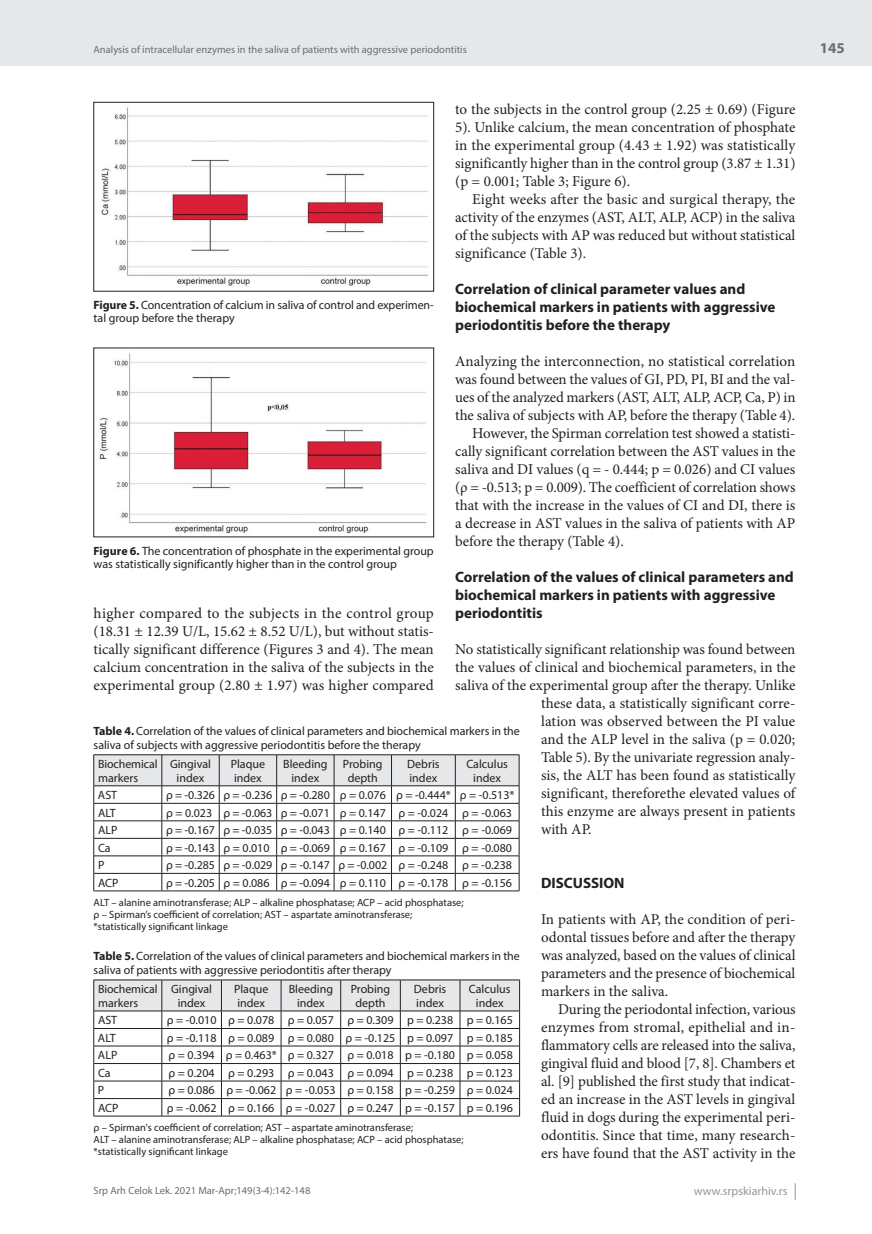
<style>
.page{position:relative;width:872px;height:1234px;background:#fff}
.page>*{position:absolute;margin:0;border:0;box-sizing:border-box;transform-origin:0 0}
.t1{font:15px/18px "Minion Pro";letter-spacing:-.005em;color:#231f20;text-align:justify}
.t2{font:700 15px/18px "Myriad Pro";color:#231f20}
.t3{font:700 15px "Myriad Pro";color:#6c6d70}
.t4{font:12px/13.5px "Myriad Pro";color:#231f20}
.t5{font:12px "Myriad Pro";color:#939598}
.t6{font:10.5px/12px "Myriad Pro";color:#231f20}
.t7{font:10.5px "Myriad Pro";color:#6c6d70}
.s1{font-weight:700}
</style>
<div class="page">
<div style="left:0;top:0;width:872px;height:66px;background:#e6e7e9"></div>
<svg style="left:795px;top:1183px;width:1px;height:16px"></svg>
<svg style="left:93px;top:754px;width:427px;height:136px"></svg>
<hr style="left:94px;top:890px;width:68px;height:1px;background:#231f20">
<hr style="left:162px;top:890px;width:57px;height:1px;background:#231f20">
<hr style="left:219px;top:890px;width:58px;height:1px;background:#231f20">
<hr style="left:277px;top:890px;width:57px;height:1px;background:#231f20">
<hr style="left:334px;top:890px;width:57px;height:1px;background:#231f20">
<hr style="left:391px;top:890px;width:64px;height:1px;background:#231f20">
<hr style="left:455px;top:890px;width:64px;height:1px;background:#231f20">
<svg style="left:93px;top:979px;width:427px;height:136px"></svg>
<hr style="left:94px;top:1115px;width:68px;height:1px;background:#231f20">
<hr style="left:162px;top:1115px;width:59px;height:1px;background:#231f20">
<hr style="left:221px;top:1115px;width:60px;height:1px;background:#231f20">
<hr style="left:281px;top:1115px;width:60px;height:1px;background:#231f20">
<hr style="left:341px;top:1115px;width:59px;height:1px;background:#231f20">
<hr style="left:400px;top:1115px;width:60px;height:1px;background:#231f20">
<hr style="left:460px;top:1115px;width:60px;height:1px;background:#231f20">
<img style="left:101px;top:107px;width:327px;height:179px">
<div style="left:94px;top:102px;width:340px;height:189px;border:1px solid #231f20"></div>
<img style="left:99px;top:353px;width:328px;height:181px">
<p class="t7" style="left:94px;top:43px;width:375px">Analysis of intracellular enzymes in the saliva of patients with aggressive periodontitis</p>
<p class="t1" style="left:455px;top:100px;width:342px">to the subjects in the control group (2.25 ± 0.69) (Figure 5). Unlike calcium, the mean concentration of phosphate in the experimental group (4.43 ± 1.92) was statistically significantly higher than in the control group (3.87 ± 1.31) (p = 0.001; Table 3; Figure 6).</p>
<p class="t1" style="left:455px;top:190px;width:342px;text-indent:17px">Eight weeks after the basic and surgical therapy, the activity of the enzymes (AST, ALT, ALP, ACP) in the saliva of the subjects with AP was reduced but without statistical significance (Table 3).</p>
<p class="t2" style="left:455px;top:279px;width:322px">Correlation of clinical parameter values and biochemical markers in patients with aggressive periodontitis before the therapy</p>
<p class="t1" style="left:455px;top:352px;width:342px">Analyzing the interconnection, no statistical correlation</p>
<p class="t1" style="left:455px;top:370px;width:342px">was found between the values of GI, PD, PI, BI and the val-</p>
<p class="t1" style="left:455px;top:388px;width:342px">ues of the analyzed markers (AST, ALT, ALP, ACP, Ca, P) in</p>
<p class="t1" style="left:455px;top:406px;width:342px">the saliva of subjects with AP, before the therapy (Table 4).</p>
<p class="t1" style="left:472px;top:424px;width:325px">However, the Spirman correlation test showed a statisti-</p>
<p class="t1" style="left:455px;top:442px;width:342px">cally significant correlation between the AST values in the</p>
<p class="t1" style="left:455px;top:460px;width:342px">saliva and DI values (q = - 0.444; p = 0.026) and CI values</p>
<p class="t1" style="left:455px;top:478px;width:342px">(ρ = -0.513; p = 0.009). The coefficient of correlation shows</p>
<p class="t1" style="left:455px;top:496px;width:342px">that with the increase in the values of CI and DI, there is</p>
<p class="t1" style="left:455px;top:514px;width:342px">a decrease in AST values in the saliva of patients with AP</p>
<p class="t1" style="left:455px;top:532px;width:170px">before the therapy (Table 4).</p>
<p class="t2" style="left:455px;top:567px;width:340px">Correlation of the values of clinical parameters and biochemical markers in patients with aggressive periodontitis</p>
<p class="t1" style="left:455px;top:640px;width:342px">No statistically significant relationship was found between</p>
<p class="t1" style="left:455px;top:658px;width:342px">the values of clinical and biochemical parameters, in the</p>
<p class="t1" style="left:455px;top:676px;width:342px">saliva of the experimental group after the therapy. Unlike</p>
<p class="t1" style="left:541px;top:694px;width:256px">these data, a statistically significant corre-</p>
<p class="t1" style="left:541px;top:712px;width:256px">lation was observed between the PI value</p>
<p class="t1" style="left:541px;top:730px;width:256px">and the ALP level in the saliva (p = 0.020;</p>
<p class="t1" style="left:541px;top:748px;width:256px">Table 5). By the univariate regression analy-</p>
<p class="t1" style="left:541px;top:766px;width:256px">sis, the ALT has been found as statistically</p>
<p class="t1" style="left:541px;top:784px;width:256px">significant, thereforethe elevated values of</p>
<p class="t1" style="left:541px;top:802px;width:256px">this enzyme are always present in patients</p>
<p class="t1" style="left:541px;top:820px;width:52px">with AP.</p>
<p class="t4" style="left:94px;top:298px;width:342px"><span class="s1">Figure 5.</span> Concentration of calcium in saliva of control and experimen&shy;tal group before the therapy</p>
<p class="t4" style="left:94px;top:543px;width:342px"><span class="s1">Figure 6.</span> The concentration of phosphate in the experimental group was statistically significantly higher than in the control group</p>
<p class="t1" style="left:94px;top:604px;width:342px">higher compared to the subjects in the control group (18.31 ± 12.39 U/L, 15.62 ± 8.52 U/L), but without statis&shy;tically significant difference (Figures 3 and 4). The mean calcium concentration in the saliva of the subjects in the experimental group (2.80 ± 1.97) was higher compared</p>
<p class="t4" style="left:94px;top:724px;width:428px"><span class="s1">Table 4.</span> Correlation of the values of clinical parameters and biochemical markers in the saliva of subjects with aggressive periodontitis before the therapy</p>
<p class="t4" style="left:98px;top:757px;width:61px">Biochemical markers</p>
<p class="t4" style="left:170px;top:757px;width:43px;text-align:center">Gingival index</p>
<p class="t4" style="left:231px;top:757px;width:36px">Plaque index</p>
<p class="t4" style="left:283px;top:757px;width:46px;text-align:center">Bleeding index</p>
<p class="t4" style="left:343px;top:757px;width:41px;text-align:center">Probing depth</p>
<p class="t4" style="left:407px;top:757px;width:34px">Debris index</p>
<p class="t4" style="left:466px;top:757px;width:43px;text-align:center">Calculus index</p>
<p class="t4" style="left:98px;top:788px;width:21px">AST</p>
<p class="t4" style="left:166px;top:788px;width:350px">ρ = -0.326 ρ = -0.236 ρ = -0.280 ρ = 0.076 ρ = -0.444* ρ = -0.513*</p>
<p class="t4" style="left:98px;top:805px;width:19px">ALT</p>
<p class="t4" style="left:166px;top:805px;width:347px">ρ = 0.023 ρ = -0.063 ρ = -0.071 ρ = 0.147 ρ = -0.024 ρ = -0.063</p>
<p class="t4" style="left:98px;top:823px;width:21px">ALP</p>
<p class="t4" style="left:166px;top:823px;width:347px">ρ = -0.167 ρ = -0.035 ρ = -0.043 ρ = 0.140 ρ = -0.112 ρ = -0.069</p>
<p class="t4" style="left:98px;top:840px;width:14px">Ca</p>
<p class="t4" style="left:166px;top:840px;width:347px">ρ = -0.143 ρ = 0.010 ρ = -0.069 ρ = 0.167 ρ = -0.109 ρ = -0.080</p>
<p class="t4" style="left:98px;top:858px;width:8px">P</p>
<p class="t4" style="left:166px;top:858px;width:347px">ρ = -0.285 ρ = -0.029 ρ = -0.147 ρ = -0.002 ρ = -0.248 ρ = -0.238</p>
<p class="t4" style="left:98px;top:875px;width:22px">ACP</p>
<p class="t4" style="left:166px;top:875px;width:347px">ρ = -0.205 ρ = 0.086 ρ = -0.094 ρ = 0.110 ρ = -0.178 ρ = -0.156</p>
<p class="t6" style="left:94px;top:895px;width:372px">ALT – alanine aminotransferase; ALP – alkaline phosphatase; ACP – acid phosphatase; ρ – Spirman’s coefficient of correlation; AST – aspartate aminotransferase; *statistically significant linkage</p>
<p class="t4" style="left:94px;top:949px;width:428px"><span class="s1">Table 5.</span> Correlation of the values of clinical parameters and biochemical markers in the saliva of patients with aggressive periodontitis after therapy</p>
<p class="t4" style="left:98px;top:982px;width:61px">Biochemical markers</p>
<p class="t4" style="left:171px;top:982px;width:43px;text-align:center">Gingival index</p>
<p class="t4" style="left:234px;top:982px;width:36px">Plaque index</p>
<p class="t4" style="left:289px;top:982px;width:46px;text-align:center">Bleeding index</p>
<p class="t4" style="left:351px;top:982px;width:41px;text-align:center">Probing depth</p>
<p class="t4" style="left:414px;top:982px;width:34px">Debris index</p>
<p class="t4" style="left:469px;top:982px;width:43px;text-align:center">Calculus index</p>
<p class="t4" style="left:98px;top:1013px;width:21px">AST</p>
<p class="t4" style="left:167px;top:1013px;width:348px">ρ = -0.010 ρ = 0.078 ρ = 0.057 ρ = 0.309 p = 0.238 p = 0.165</p>
<p class="t4" style="left:98px;top:1030px;width:19px">ALT</p>
<p class="t4" style="left:167px;top:1030px;width:348px">ρ = -0.118 ρ = 0.089 ρ = 0.080 ρ = -0.125 p = 0.097 p = 0.185</p>
<p class="t4" style="left:98px;top:1048px;width:21px">ALP</p>
<p class="t4" style="left:168px;top:1048px;width:346px">ρ = 0.394 ρ = 0.463* ρ = 0.327 ρ = 0.018 p = -0.180 p = 0.058</p>
<p class="t4" style="left:98px;top:1065px;width:14px">Ca</p>
<p class="t4" style="left:169px;top:1065px;width:346px">ρ = 0.204 ρ = 0.293 ρ = 0.043 ρ = 0.094 p = 0.238 p = 0.123</p>
<p class="t4" style="left:98px;top:1083px;width:8px">P</p>
<p class="t4" style="left:168px;top:1083px;width:346px">ρ = 0.086 ρ = -0.062 ρ = -0.053 ρ = 0.158 p = -0.259 ρ = 0.024</p>
<p class="t4" style="left:98px;top:1100px;width:22px">ACP</p>
<p class="t4" style="left:167px;top:1100px;width:348px">ρ = -0.062 ρ = 0.166 ρ = -0.027 ρ = 0.247 p = -0.157 p = 0.196</p>
<p class="t6" style="left:94px;top:1120px;width:372px">ρ – Spirman's coefficient of correlation; AST – aspartate aminotransferase;<br>ALT – alanine aminotransferase; ALP – alkaline phosphatase; ACP – acid phosphatase; *statistically significant linkage</p>
<p class="t2" style="left:541px;top:873px;width:85px">DISCUSSION</p>
<p class="t1" style="left:541px;top:910px;width:256px">In patients with AP, the condition of peri&shy;odontal tissues before and after the therapy was analyzed, based on the values of clinical parameters and the presence of biochemical markers in the saliva.</p>
<p class="t1" style="left:541px;top:1000px;width:256px;text-indent:17px">During the periodontal infection, various enzymes from stromal, epithelial and in&shy;flammatory cells are released into the saliva, gingival fluid and blood [7, 8]. Chambers et al. [9] published the first study that indicat&shy;ed an increase in the AST levels in gingival fluid in dogs during the experimental peri&shy;odontitis. Since that time, many research&shy;ers have found that the AST activity in the</p>
<p class="t7" style="left:94px;top:1184px;width:218px">Srp Arh Celok Lek. 2021 Mar-Apr;149(3-4):142-148</p>
<p class="t5" style="left:694px;top:1183px;width:95px">www.srpskiarhiv.rs</p>
<p class="t3" style="left:820px;top:38px;width:26px">145</p>
</div>
